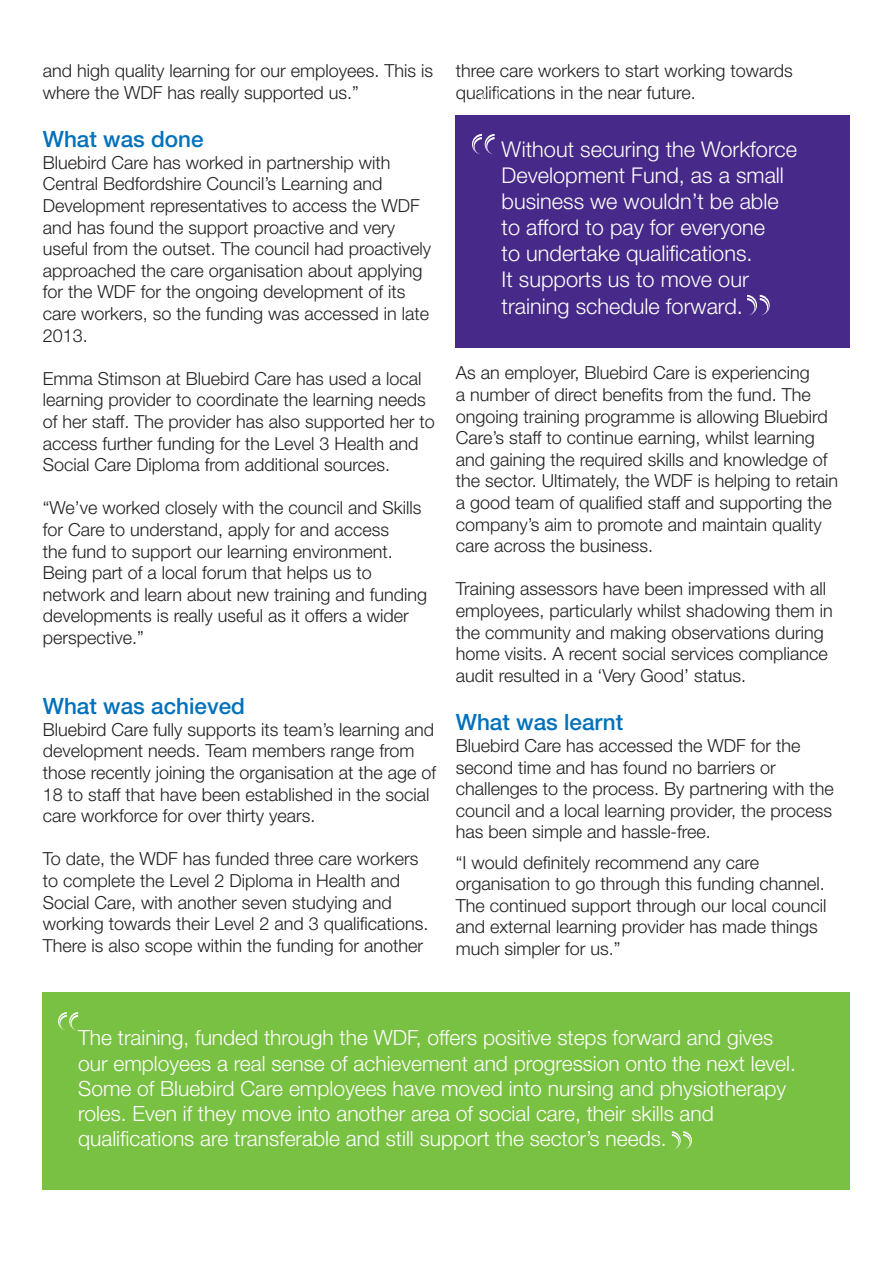
<style>
.page{position:relative;width:893px;height:1263px;background:#fff}
.page>*{position:absolute;margin:0;border:0;box-sizing:border-box;transform-origin:0 0}
.t1{font:500 22.5px "Helvetica Neue LT Std";color:#0071bb}
.t2{font:300 21.75px/26.1px "Helvetica Neue LT Std";color:#fff}
.t3{font:300 21px/25.2px "Helvetica Neue LT Std";color:#fff}
.t4{font:300 18px/21.6px "Helvetica Neue LT Std";color:#231f20}
</style>
<div class="page">
<div style="left:456px;top:115px;width:394px;height:232px;background:#462988"></div>
<div style="left:43px;top:992px;width:807px;height:198px;background:#79c142"></div>
<svg style="left:58px;top:1012px;width:20px;height:18px"></svg>
<svg style="left:672px;top:1131px;width:20px;height:18px"></svg>
<svg style="left:472px;top:134px;width:23px;height:20px"></svg>
<svg style="left:747px;top:295px;width:23px;height:20px"></svg>
<p class="t4" style="left:43px;top:59px;width:392px">and high quality learning for our employees. This is where the WDF has really supported us.”</p>
<p class="t1" style="left:43px;top:126px;width:162px">What was done</p>
<p class="t4" style="left:43px;top:151px;width:390px">Bluebird Care has worked in partnership with Central Bedfordshire Council’s Learning and Development representatives to access the WDF and has found the support proactive and very useful from the outset. The council had proactively approached the care organisation about applying for the WDF for the ongoing development of its care workers, so the funding was accessed in late 2013.</p>
<p class="t4" style="left:43px;top:367px;width:394px">Emma Stimson at Bluebird Care has used a local learning provider to coordinate the learning needs of her staff. The provider has also supported her to access further funding for the Level 3 Health and Social Care Diploma from additional sources.</p>
<p class="t4" style="left:43px;top:497px;width:386px">“We’ve worked closely with the council and Skills for Care to understand, apply for and access<br>the fund to support our learning environment.<br>Being part of a local forum that helps us to network and learn about new training and funding developments is really useful as it offers a wider perspective.”</p>
<p class="t1" style="left:43px;top:693px;width:204px">What was achieved</p>
<p class="t4" style="left:43px;top:718px;width:395px">Bluebird Care fully supports its team’s learning and development needs. Team members range from those recently joining the organisation at the age of 18 to staff that have been established in the social care workforce for over thirty years.</p>
<p class="t4" style="left:43px;top:848px;width:387px">To date, the WDF has funded three care workers to complete the Level 2 Diploma in Health and Social Care, with another seven studying and working towards their Level 2 and 3 qualifications.<br>There is also scope within the funding for another</p>
<p class="t4" style="left:456px;top:59px;width:339px">three care workers to start working towards qualifications in the near future.</p>
<p class="t2" style="left:502px;top:136px;width:297px">Without securing the Workforce<br>Development Fund, as a small business we wouldn’t be able to afford to pay for everyone<br>to undertake qualifications.<br>It supports us to move our training schedule forward.</p>
<p class="t4" style="left:456px;top:362px;width:384px">As an employer, Bluebird Care is experiencing<br>a number of direct benefits from the fund. The ongoing training programme is allowing Bluebird Care’s staff to continue earning, whilst learning and gaining the required skills and knowledge of the sector. Ultimately, the WDF is helping to retain a good team of qualified staff and supporting the company’s aim to promote and maintain quality care across the business.</p>
<p class="t4" style="left:456px;top:578px;width:379px">Training assessors have been impressed with all employees, particularly whilst shadowing them in the community and making observations during home visits. A recent social services compliance audit resulted in a ‘Very Good’ status.</p>
<p class="t1" style="left:456px;top:709px;width:169px">What was learnt</p>
<p class="t4" style="left:456px;top:734px;width:380px">Bluebird Care has accessed the WDF for the second time and has found no barriers or challenges to the process. By partnering with the council and a local learning provider, the process has been simple and hassle-free.</p>
<p class="t4" style="left:456px;top:851px;width:372px">“I would definitely recommend any care organisation to go through this funding channel.<br>The continued support through our local council and external learning provider has made things much simpler for us.”</p>
<p class="t3" style="left:78px;top:1025px;width:719px">The training, funded through the WDF, offers positive steps forward and gives our employees a real sense of achievement and progression onto the next level.<br>Some of Bluebird Care employees have moved into nursing and physiotherapy roles. Even if they move into another area of social care, their skills and qualifications are transferable and still support the sector’s needs.</p>
</div>
